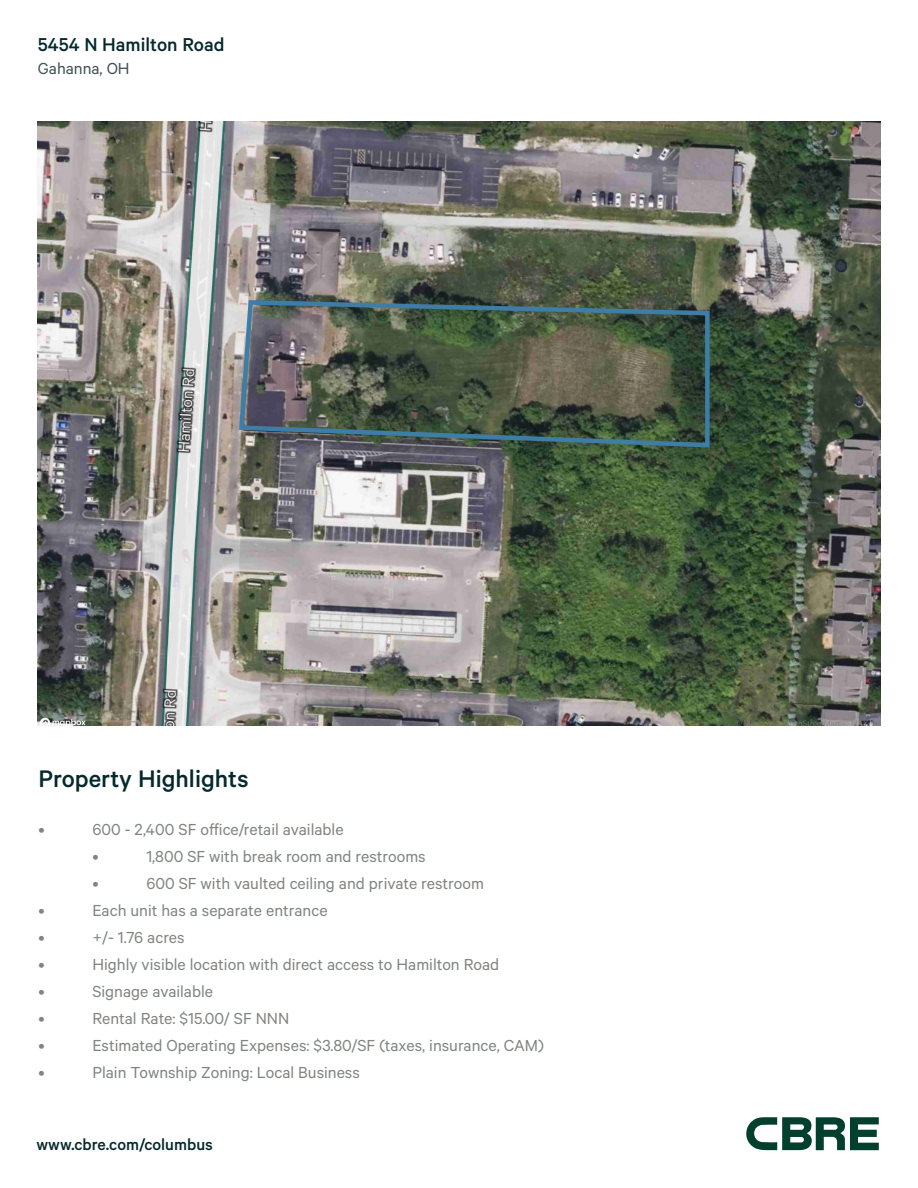
<style>
.page{position:relative;width:918px;height:1188px;background:#fff}
.page>*{position:absolute;margin:0;border:0;box-sizing:border-box;transform-origin:0 0}
.Subheading_Small{font:500 27px "Calibre";color:#05292c}
.t1{font:500 21px "Calibre";color:#05292c}
.t2{font:18px "Calibre";color:#808581}
.t3{font:500 18px "Calibre";color:#05292c}
.t4{font:18px "Calibre";color:#415255}
</style>
<div class="page">
<img style="left:38px;top:122px;width:842px;height:604px">
<img style="left:237px;top:298px;width:475px;height:152px">
<svg style="left:746px;top:1117px;width:133px;height:33px"></svg>
<p class="t1" style="left:38px;top:33px;width:188px">5454 N Hamilton Road</p>
<p class="t4" style="left:38px;top:58px;width:93px">Gahanna, OH</p>
<p class="Subheading_Small" style="left:38px;top:763px;width:212px">Property Highlights</p>
<p class="t2" style="left:38px;top:818px;width:8px">•</p>
<p class="t2" style="left:92px;top:818px;width:253px">600 - 2,400 SF office/retail available</p>
<p class="t2" style="left:92px;top:845px;width:8px">•</p>
<p class="t2" style="left:146px;top:845px;width:281px">1,800 SF with break room and restrooms</p>
<p class="t2" style="left:92px;top:872px;width:8px">•</p>
<p class="t2" style="left:146px;top:872px;width:339px">600 SF with vaulted ceiling and private restroom</p>
<p class="t2" style="left:38px;top:899px;width:8px">•</p>
<p class="t2" style="left:92px;top:899px;width:237px">Each unit has a separate entrance</p>
<p class="t2" style="left:38px;top:926px;width:8px">•</p>
<p class="t2" style="left:92px;top:926px;width:94px">+/- 1.76 acres</p>
<p class="t2" style="left:38px;top:953px;width:8px">•</p>
<p class="t2" style="left:92px;top:953px;width:408px">Highly visible location with direct access to Hamilton Road</p>
<p class="t2" style="left:38px;top:980px;width:8px">•</p>
<p class="t2" style="left:92px;top:980px;width:122px">Signage available</p>
<p class="t2" style="left:38px;top:1007px;width:8px">•</p>
<p class="t2" style="left:92px;top:1007px;width:199px">Rental Rate: $15.00/ SF NNN</p>
<p class="t2" style="left:38px;top:1034px;width:8px">•</p>
<p class="t2" style="left:92px;top:1034px;width:453px">Estimated Operating Expenses: $3.80/SF (taxes, insurance, CAM)</p>
<p class="t2" style="left:38px;top:1061px;width:8px">•</p>
<p class="t2" style="left:92px;top:1061px;width:269px">Plain Township Zoning: Local Business</p>
<p class="t3" style="left:37px;top:1134px;width:178px">www.cbre.com/columbus</p>
</div>
